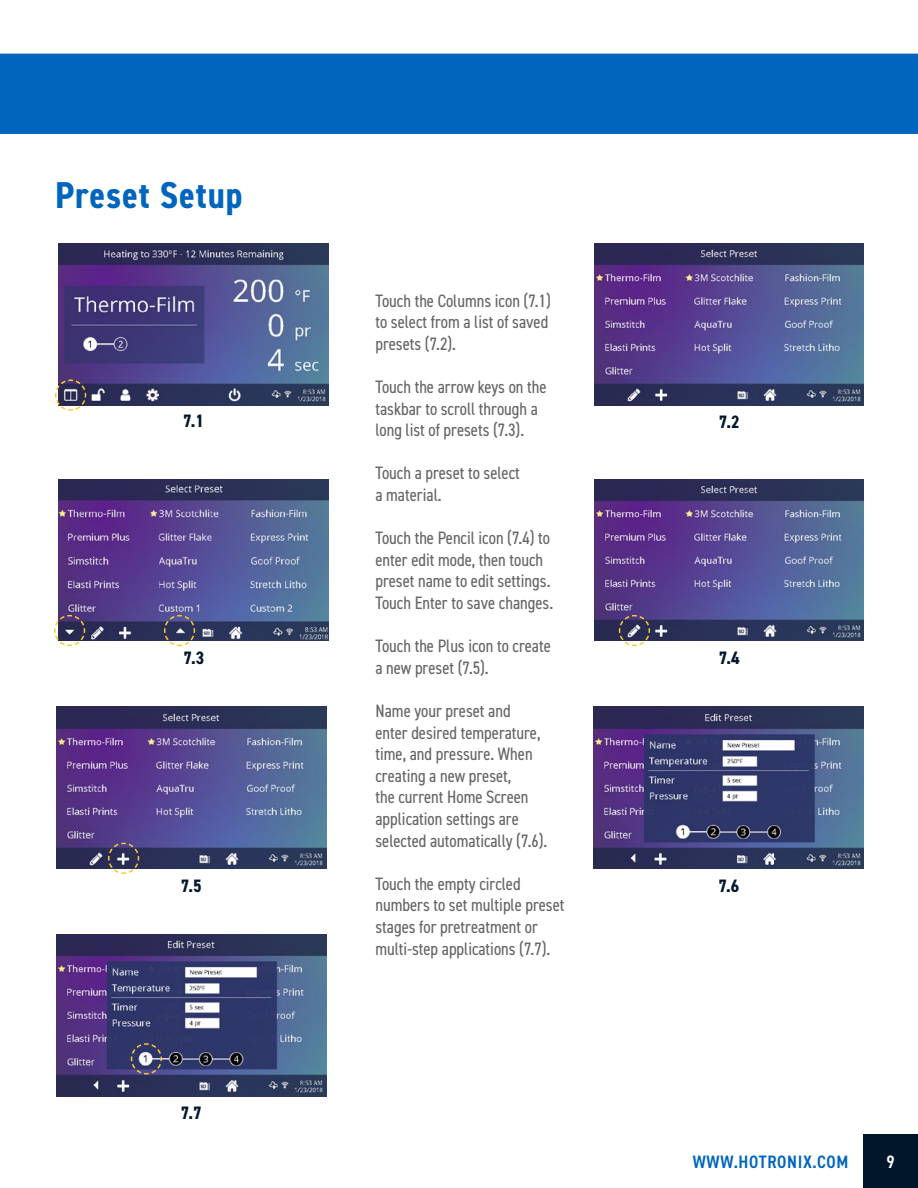
<style>
.page{position:relative;width:918px;height:1188px;background:#fff}
.page>*{position:absolute;margin:0;border:0;box-sizing:border-box;transform-origin:0 0}
.t1{font:700 condensed 37.5px "DIN2014";letter-spacing:.025em;color:#0065bd}
.t2{font:condensed 18px/21.6px "DIN2014";color:#666}
.t3{font:700 condensed 18px "DIN2014";color:#00172b}
.t4{font:600 condensed 18px "DIN2014";letter-spacing:.035em;color:#0065bd}
.t5{font:600 condensed 18px "DIN2014";color:#fff}
</style>
<div class="page">
<div style="left:863px;top:1135px;width:55px;height:53px;background:#00172b"></div>
<div style="left:0;top:54px;width:918px;height:80px;background:#0065bd"></div>
<img style="left:59px;top:244px;width:269px;height:161px">
<svg style="left:55px;top:379px;width:32px;height:32px"></svg>
<img style="left:594px;top:244px;width:270px;height:161px">
<img style="left:59px;top:479px;width:269px;height:162px">
<svg style="left:54px;top:614px;width:32px;height:33px"></svg>
<svg style="left:163px;top:614px;width:33px;height:33px"></svg>
<img style="left:594px;top:707px;width:269px;height:162px">
<img style="left:56px;top:707px;width:270px;height:162px">
<svg style="left:107px;top:842px;width:33px;height:32px"></svg>
<img style="left:56px;top:934px;width:270px;height:162px">
<svg style="left:130px;top:1043px;width:33px;height:32px"></svg>
<img style="left:594px;top:479px;width:270px;height:162px">
<svg style="left:618px;top:614px;width:33px;height:33px"></svg>
<h1 class="t1" style="left:55px;top:170px;width:189px">Preset Setup</h1>
<p class="t2" style="left:375px;top:289px;width:177px">Touch the Columns icon (7.1) to select from a list of saved presets (7.2).</p>
<p class="t2" style="left:375px;top:375px;width:173px">Touch the arrow keys on the taskbar to scroll through a long list of presets (7.3).</p>
<p class="t2" style="left:375px;top:462px;width:146px">Touch a preset to select a material.</p>
<p class="t2" style="left:375px;top:526px;width:179px">Touch the Pencil icon (7.4) to enter edit mode, then touch preset name to edit settings.<br>Touch Enter to save changes.</p>
<p class="t2" style="left:375px;top:634px;width:177px">Touch the Plus icon to create a new preset (7.5).</p>
<p class="t2" style="left:375px;top:699px;width:173px">Name your preset and enter desired temperature, time, and pressure. When creating a new preset,<br>the current Home Screen application settings are selected automatically (7.6).</p>
<p class="t2" style="left:375px;top:872px;width:191px">Touch the empty circled numbers to set multiple preset stages for pretreatment or multi-step applications (7.7).</p>
<p class="t3" style="left:183px;top:409px;width:22px">7.1</p>
<p class="t3" style="left:719px;top:410px;width:22px">7.2</p>
<p class="t3" style="left:183px;top:646px;width:22px">7.3</p>
<p class="t3" style="left:719px;top:646px;width:22px">7.4</p>
<p class="t3" style="left:181px;top:873px;width:22px">7.5</p>
<p class="t3" style="left:718px;top:873px;width:22px">7.6</p>
<p class="t3" style="left:181px;top:1101px;width:22px">7.7</p>
<p class="t4" style="left:693px;top:1150px;width:157px">WWW.HOTRONIX.COM</p>
<p class="t5" style="left:887px;top:1150px;width:10px">9</p>
</div>
